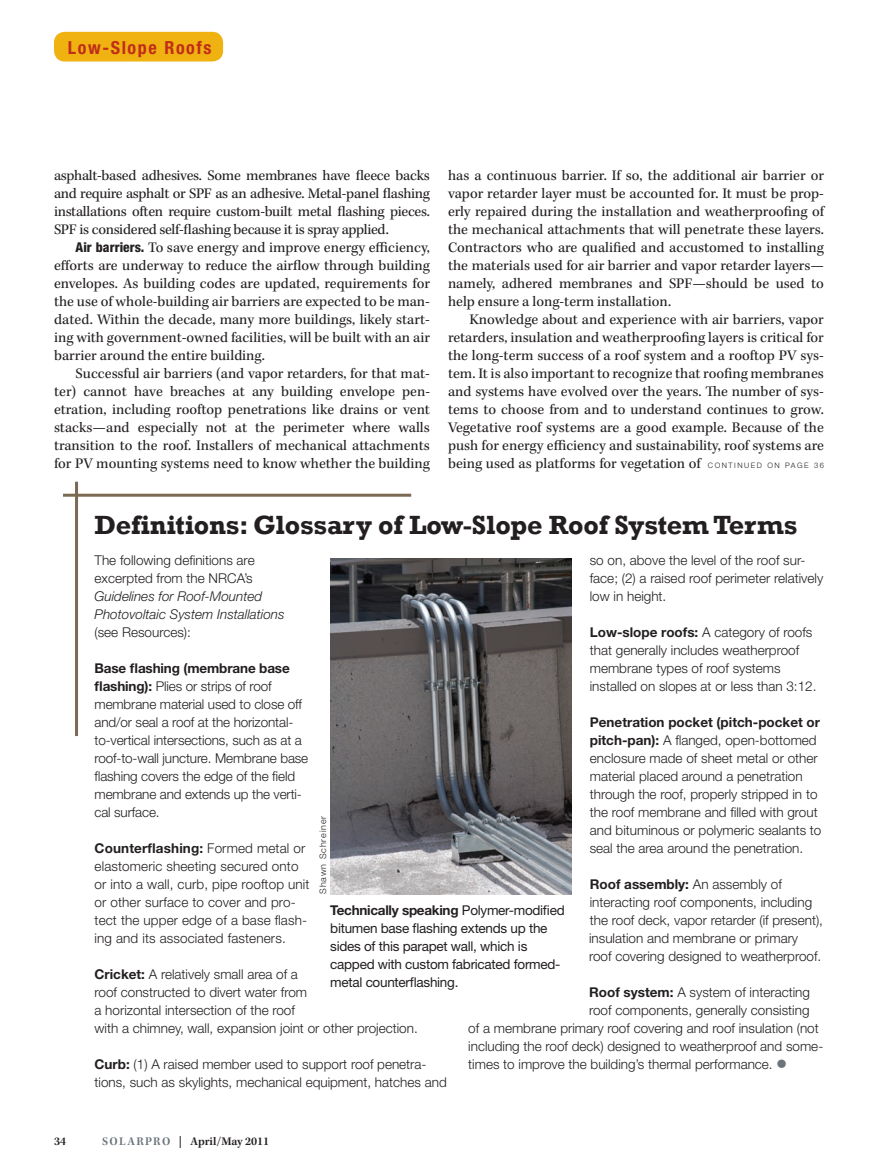
<style>
.page{position:relative;width:878px;height:1175px;background:#fff}
.page>*{position:absolute;margin:0;border:0;box-sizing:border-box;transform-origin:0 0}
.t1{font:700 27px "Rockwell";letter-spacing:-.01em;color:#231f20}
.t2{font:700 condensed 18px "Helvetica Neue LT Std";letter-spacing:.09em;color:#c02d19}
.t3{font:15px "Kepler Std";color:#231f20}
.t4{font:15px "Kepler Std";letter-spacing:-.02em;color:#231f20}
.t5{font:300 13.5px/18px "Helvetica Neue LT Std";color:#231f20}
.t6{font:13.5px/18px "Helvetica Neue LT Std";letter-spacing:-.02em;color:#231f20}
.t7{font:600 12px "Kepler Std";color:#231f20}
.t8{font:300 9px "Helvetica Neue LT Std";letter-spacing:.1em;color:#231f20}
.s1{font-family:"Helvetica Neue LT Std";font-weight:800;font-stretch:condensed;font-size:13.5px}
.s2{font-family:"Helvetica Neue LT Std";font-weight:300;font-size:7.5px}
.s3{font-weight:700}
.s4{font-family:"Button Bonus Circle Negative";font-weight:400;font-size:10.5px;color:#6a747b}
.s5{font-style:italic}
.s6{color:#6a747b}
</style>
<div class="page">
<div style="left:54px;top:32px;width:169px;height:29px;background:#efb211;border-radius:11px"></div>
<hr style="left:63px;top:494px;width:348px;height:2px;background:#7c6954">
<hr style="left:75px;top:482px;width:3px;height:254px;background:#7c6954">
<img style="left:330px;top:558px;width:241px;height:336px">
<p class="t2" style="left:68px;top:37px;width:145px">Low-Slope Roofs</p>
<p class="t4" style="left:54px;top:167px;width:377px">asphalt-based adhesives. Some membranes have fleece backs</p>
<p class="t4" style="left:54px;top:185px;width:377px">and require asphalt or SPF as an adhesive. Metal-panel flashing</p>
<p class="t4" style="left:54px;top:203px;width:377px">installations often require custom-built metal flashing pieces.</p>
<p class="t4" style="left:54px;top:221px;width:336px">SPF is considered self-flashing because it is spray applied.</p>
<p class="t3" style="left:76px;top:239px;width:356px"><span class="s1">Air barriers.</span> To save energy and improve energy efficiency,</p>
<p class="t3" style="left:54px;top:257px;width:377px">efforts are underway to reduce the airflow through building</p>
<p class="t3" style="left:54px;top:275px;width:377px">envelopes. As building codes are updated, requirements for</p>
<p class="t3" style="left:54px;top:293px;width:377px">the use of whole-building air barriers are expected to be man-</p>
<p class="t3" style="left:54px;top:311px;width:377px">dated. Within the decade, many more buildings, likely start-</p>
<p class="t3" style="left:54px;top:329px;width:377px">ing with government-owned facilities, will be built with an air</p>
<p class="t3" style="left:54px;top:347px;width:212px">barrier around the entire building.</p>
<p class="t3" style="left:76px;top:365px;width:356px">Successful air barriers (and vapor retarders, for that mat-</p>
<p class="t3" style="left:54px;top:383px;width:377px">ter) cannot have breaches at any building envelope pen-</p>
<p class="t3" style="left:54px;top:401px;width:377px">etration, including rooftop penetrations like drains or vent</p>
<p class="t3" style="left:54px;top:419px;width:377px">stacks—and especially not at the perimeter where walls</p>
<p class="t3" style="left:54px;top:437px;width:377px">transition to the roof. Installers of mechanical attachments</p>
<p class="t3" style="left:54px;top:455px;width:377px">for PV mounting systems need to know whether the building</p>
<p class="t3" style="left:448px;top:167px;width:377px">has a continuous barrier. If so, the additional air barrier or</p>
<p class="t3" style="left:448px;top:185px;width:377px">vapor retarder layer must be accounted for. It must be prop-</p>
<p class="t3" style="left:448px;top:203px;width:377px">erly repaired during the installation and weatherproofing of</p>
<p class="t3" style="left:448px;top:221px;width:377px">the mechanical attachments that will penetrate these layers.</p>
<p class="t3" style="left:448px;top:239px;width:377px">Contractors who are qualified and accustomed to installing</p>
<p class="t3" style="left:448px;top:257px;width:377px">the materials used for air barrier and vapor retarder layers—</p>
<p class="t3" style="left:448px;top:275px;width:377px">namely, adhered membranes and SPF—should be used to</p>
<p class="t3" style="left:448px;top:293px;width:224px">help ensure a long-term installation.</p>
<p class="t3" style="left:469px;top:311px;width:356px">Knowledge about and experience with air barriers, vapor</p>
<p class="t3" style="left:448px;top:329px;width:377px">retarders, insulation and weatherproofing layers is critical for</p>
<p class="t3" style="left:448px;top:347px;width:377px">the long-term success of a roof system and a rooftop PV sys-</p>
<p class="t3" style="left:448px;top:365px;width:377px">tem. It is also important to recognize that roofing membranes</p>
<p class="t3" style="left:448px;top:383px;width:377px">and systems have evolved over the years. The number of sys-</p>
<p class="t3" style="left:448px;top:401px;width:377px">tems to choose from and to understand continues to grow.</p>
<p class="t3" style="left:448px;top:419px;width:377px">Vegetative roof systems are a good example. Because of the</p>
<p class="t3" style="left:448px;top:437px;width:377px">push for energy efficiency and sustainability, roof systems are</p>
<p class="t3" style="left:448px;top:455px;width:377px">being used as platforms for vegetation of <span class="s2">c o n t i n u e d o n pa g e 3 6</span></p>
<p class="t1" style="left:94px;top:508px;width:704px">Definitions: Glossary of Low-Slope Roof System Terms</p>
<p class="t5" style="left:589px;top:550px;width:235px">so on, above the level of the roof sur&shy;face; (2) a raised roof perimeter relatively low in height.</p>
<p class="t5" style="left:589px;top:622px;width:228px"><span class="s3">Low-slope roofs:</span> A category of roofs that generally includes weatherproof membrane types of roof systems installed on slopes at or less than 3:12.</p>
<p class="t5" style="left:589px;top:712px;width:233px"><span class="s3">Penetration pocket (pitch-pocket or pitch-pan):</span> A flanged, open-bottomed enclosure made of sheet metal or other material placed around a penetration through the roof, properly stripped in to the roof membrane and filled with grout and bituminous or polymeric sealants to seal the area around the penetration.</p>
<p class="t5" style="left:589px;top:874px;width:235px"><span class="s3">Roof assembly:</span> An assembly of interacting roof components, including the roof deck, vapor retarder (if present), insulation and membrane or primary roof covering designed to weatherproof.</p>
<p class="t5" style="left:589px;top:982px;width:222px"><span class="s3">Roof system:</span> A system of interacting</p>
<p class="t5" style="left:589px;top:1000px;width:222px">roof components, generally consisting</p>
<p class="t5" style="left:468px;top:1018px;width:352px">of a membrane primary roof covering and roof insulation (not</p>
<p class="t5" style="left:468px;top:1036px;width:356px">including the roof deck) designed to weatherproof and some-</p>
<p class="t5" style="left:468px;top:1054px;width:320px">times to improve the building’s thermal performance. <span class="s4">{</span></p>
<p class="t5" style="left:94px;top:551px;width:192px">The following definitions are excerpted from the NRCA’s<br><span class="s5">Guidelines for Roof-Mounted<br>Photovoltaic System Installations </span>(see Resources):</p>
<p class="t5" style="left:94px;top:659px;width:215px"><span class="s3">Base flashing (membrane base flashing):</span> Plies or strips of roof membrane material used to close off and/or seal a roof at the horizontal&shy;to-vertical intersections, such as at a roof-to-wall juncture. Membrane base flashing covers the edge of the field membrane and extends up the verti&shy;cal surface.</p>
<p class="t5" style="left:94px;top:839px;width:216px"><span class="s3">Counterflashing:</span> Formed metal or elastomeric sheeting secured onto or into a wall, curb, pipe rooftop unit or other surface to cover and pro&shy;tect the upper edge of a base flash&shy;ing and its associated fasteners.</p>
<p class="t5" style="left:94px;top:964px;width:325px"><span class="s3">Cricket:</span> A relatively small area of a<br>roof constructed to divert water from<br>a horizontal intersection of the roof<br>with a chimney, wall, expansion joint or other projection.</p>
<p class="t5" style="left:94px;top:1054px;width:354px"><span class="s3">Curb:</span> (1) A raised member used to support roof penetra&shy;tions, such as skylights, mechanical equipment, hatches and</p>
<p class="t8" style="left:317px;top:894px;width:80px;rotate:-90deg">Shawn Schreiner</p>
<p class="t6" style="left:330px;top:900px;width:236px"><span class="s3">Technically speaking</span> Polymer-modified bitumen base flashing extends up the sides of this parapet wall, which is capped with custom fabricated formed&shy;metal counterflashing.</p>
<p class="t7" style="left:54px;top:1134px;width:14px">34</p>
<p class="t7" style="left:102px;top:1134px;width:169px"><span class="s6">SO L ARPRO</span> | APRIL/MAY 2011</p>
</div>
